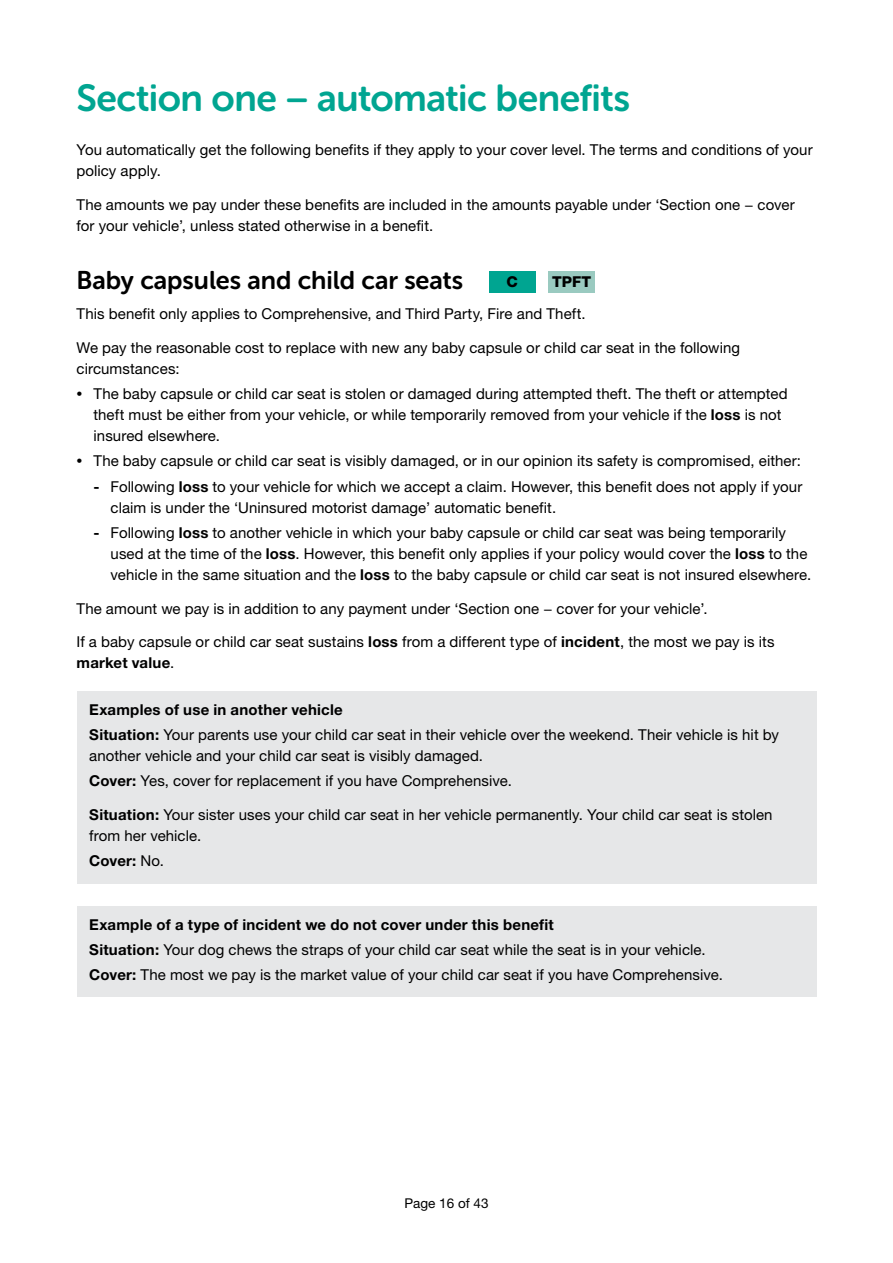
<style>
.page{position:relative;width:893px;height:1263px;background:#fff}
.page>*{position:absolute;margin:0;border:0;box-sizing:border-box;transform-origin:0 0}
.t1{font:37.5px "Museo Sans Rounded 700";letter-spacing:-.015em;color:#00a591}
.t2{font:25.5px "Museo Sans Rounded 700";color:#000}
.t3{font:15px/21px "Helvetica Neue LT Pro";letter-spacing:.005em;color:#000}
.t4{font:700 15px "Helvetica Neue LT Pro";letter-spacing:.005em;color:#000}
.t5{font:800 15px "Helvetica Neue LT Pro";color:#000}
.t6{font:13.5px "Helvetica Neue LT Pro";color:#000}
.s1{font-weight:700;font-size:12px}
.s2{font-weight:700}
.s3{font-weight:400}
</style>
<div class="page">
<div style="left:489px;top:271px;width:46px;height:21px;background:#00a591"></div>
<div style="left:548px;top:271px;width:47px;height:21px;background:#9acac0"></div>
<div style="left:77px;top:691px;width:739px;height:192px;background:#e6e7e8"></div>
<div style="left:77px;top:906px;width:739px;height:91px;background:#e6e7e8"></div>
<h1 class="t1" style="left:77px;top:77px;width:555px">Section one − automatic benefits</h1>
<p class="t3" style="left:77px;top:139px;width:738px">You automatically get the following benefits if they apply to your cover level. The terms and conditions of your policy apply.</p>
<p class="t3" style="left:77px;top:194px;width:720px">The amounts we pay under these benefits are included in the amounts payable under ‘Section one − cover for your vehicle’, unless stated otherwise in a benefit.</p>
<h2 class="t2" style="left:77px;top:266px;width:388px">Baby capsules and child car seats</h2>
<p class="t5" style="left:506px;top:273px;width:13px">C</p>
<p class="t5" style="left:552px;top:273px;width:40px">TPFT</p>
<p class="t3" style="left:77px;top:303px;width:511px">This benefit only applies to Comprehensive, and Third Party, Fire and Theft.</p>
<p class="t3" style="left:77px;top:337px;width:665px">We pay the reasonable cost to replace with new any baby capsule or child car seat in the following circumstances:</p>
<p class="t3" style="left:94px;top:383px;width:695px;text-indent:-17px"><span class="s1">•</span> The baby capsule or child car seat is stolen or damaged during attempted theft. The theft or attempted theft must be either from your vehicle, or while temporarily removed from your vehicle if the <span class="s2">loss</span> is not insured elsewhere.</p>
<p class="t3" style="left:77px;top:450px;width:726px"><span class="s1">•</span> The baby capsule or child car seat is visibly damaged, or in our opinion its safety is compromised, either:</p>
<p class="t3" style="left:111px;top:475px;width:693px;text-indent:-17px"><span class="s2">-</span> Following <span class="s2">loss</span> to your vehicle for which we accept a claim. However, this benefit does not apply if your claim is under the ‘Uninsured motorist damage’ automatic benefit.</p>
<p class="t3" style="left:111px;top:522px;width:702px;text-indent:-17px"><span class="s2">-</span> Following <span class="s2">loss</span> to another vehicle in which your baby capsule or child car seat was being temporarily used at the time of the <span class="s2">loss</span>. However, this benefit only applies if your policy would cover the <span class="s2">loss</span> to the vehicle in the same situation and the <span class="s2">loss</span> to the baby capsule or child car seat is not insured elsewhere.</p>
<p class="t3" style="left:77px;top:597px;width:632px">The amount we pay is in addition to any payment under ‘Section one − cover for your vehicle’.</p>
<p class="t3" style="left:77px;top:631px;width:700px">If a baby capsule or child car seat sustains <span class="s2">loss</span> from a different type of <span class="s2">incident</span>, the most we pay is its <span class="s2">market value</span>.</p>
<p class="t3" style="left:89px;top:696px;width:691px;line-height:25.2px"><span class="s2">Examples of use in another vehicle<br>Situation:</span> Your parents use your child car seat in their vehicle over the weekend. Their vehicle is hit by</p>
<p class="t3" style="left:89px;top:743px;width:424px;line-height:25.2px">another vehicle and your child car seat is visibly damaged.<br><span class="s2">Cover:</span> Yes, cover for replacement if you have Comprehensive.</p>
<p class="t3" style="left:89px;top:804px;width:685px"><span class="s2">Situation:</span> Your sister uses your child car seat in her vehicle permanently. Your child car seat is stolen from her vehicle.</p>
<p class="t4" style="left:89px;top:852px;width:76px">Cover: <span class="s3">No.</span></p>
<p class="t3" style="left:89px;top:911px;width:635px;line-height:25.2px"><span class="s2">Example of a type of incident we do not cover under this benefit<br>Situation:</span> Your dog chews the straps of your child car seat while the seat is in your vehicle.<br><span class="s2">Cover:</span> The most we pay is the market value of your child car seat if you have Comprehensive.</p>
<p class="t6" style="left:404px;top:1194px;width:86px">Page 16 of 43</p>
</div>
